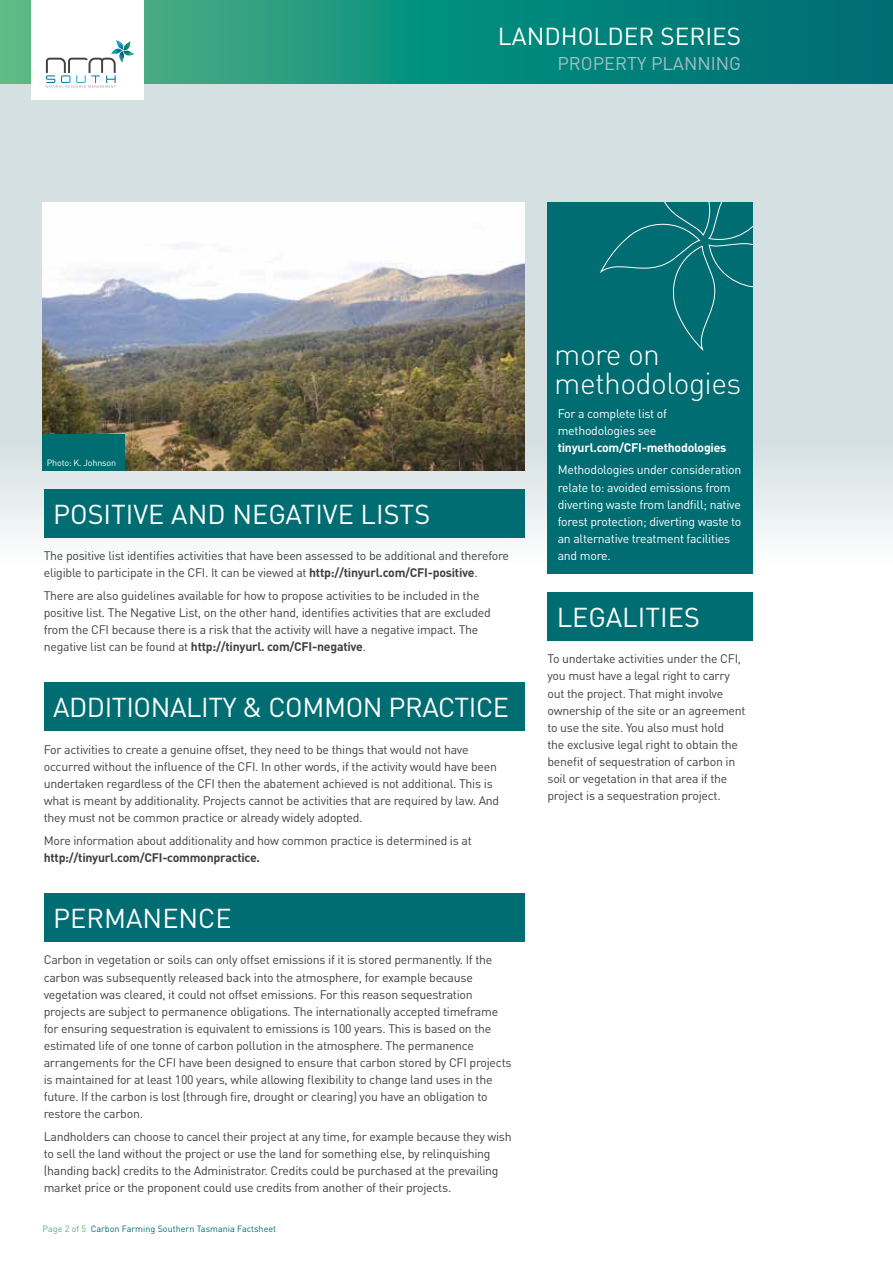
<style>
.page{position:relative;width:893px;height:1263px;background:#fff}
.page>*{position:absolute;margin:0;border:0;box-sizing:border-box;transform-origin:0 0}
.t1{font:300 30px/29px "DIN";letter-spacing:-.02em;color:#fff}
.t2{font:27px "DIN";color:#fff}
.t3{font:24.3px "DIN";color:#fff}
.t4{font:18.3px "DIN";color:#a3c1c6}
.t5{font:12.3px/17.1px "DIN";letter-spacing:-.02em;color:#414042}
.t6{font:12.3px/17.1px "DIN";letter-spacing:-.02em;color:#fff}
.t7{font:700 12.3px "DIN";letter-spacing:-.02em;color:#414042}
.t8{font:700 12.3px "DIN";letter-spacing:-.02em;color:#fff}
.t9{font:9px "DIN";color:#006d73}
.t10{font:9px "DIN";letter-spacing:-.02em;color:#fff}
.s1{font-weight:700}
.s2{color:#59b07b}
</style>
<div class="page">
<svg style="left:0;top:84px;width:893px;height:454px;fill:#d4e0e2"></svg>
<svg style="left:0;top:0;width:893px;height:84px"></svg>
<div style="left:31px;top:0;width:113px;height:99px;background:#fff"></div>
<svg style="left:46px;top:40px;width:88px;height:48px"></svg>
<div style="left:44px;top:489px;width:480px;height:48px;background:#006d73"></div>
<div style="left:44px;top:682px;width:480px;height:49px;background:#006d73"></div>
<div style="left:44px;top:893px;width:480px;height:49px;background:#006d73"></div>
<div style="left:547px;top:202px;width:206px;height:372px;background:#006d73"></div>
<svg style="left:600px;top:202px;width:153px;height:149px"></svg>
<div style="left:547px;top:592px;width:206px;height:49px;background:#006d73"></div>
<img style="left:43px;top:202px;width:481px;height:269px">
<div style="left:43px;top:435px;width:82px;height:36px;background:#006d73"></div>
<h3 class="t3" style="left:498px;top:21px;width:245px">LANDHOLDER SERIES</h3>
<h3 class="t4" style="left:557px;top:52px;width:185px">PROPERTY PLANNING</h3>
<p class="t10" style="left:47px;top:457px;width:71px">Photo: K. Johnson</p>
<h2 class="t2" style="left:53px;top:497px;width:379px">POSITIVE AND NEGATIVE LISTS</h2>
<p class="t5" style="left:44px;top:547px;width:467px">The positive list identifies activities that have been assessed to be additional and therefore eligible to participate in the CFI. It can be viewed at <span class="s1">http://tinyurl.com/CFI-positive</span>.</p>
<p class="t5" style="left:44px;top:586px;width:449px">There are also guidelines available for how to propose activities to be included in the positive list. The Negative List, on the other hand, identifies activities that are excluded from the CFI because there is a risk that the activity will have a negative impact. The negative list can be found at <span class="s1">http://tinyurl. com/CFI-negative</span>.</p>
<h2 class="t2" style="left:53px;top:691px;width:457px">ADDITIONALITY &amp; COMMON PRACTICE</h2>
<p class="t5" style="left:44px;top:740px;width:457px">For activities to create a genuine offset, they need to be things that would not have occurred without the influence of the CFI. In other words, if the activity would have been undertaken regardless of the CFI then the abatement achieved is not additional. This is what is meant by additionality. Projects cannot be activities that are required by law. And they must not be common practice or already widely adopted.</p>
<p class="t5" style="left:44px;top:831px;width:430px">More information about additionality and how common practice is determined is at</p>
<p class="t7" style="left:44px;top:849px;width:218px">http://tinyurl.com/CFI-commonpractice.</p>
<h2 class="t2" style="left:53px;top:901px;width:180px">PERMANENCE</h2>
<p class="t5" style="left:44px;top:951px;width:469px">Carbon in vegetation or soils can only offset emissions if it is stored permanently. If the carbon was subsequently released back into the atmosphere, for example because vegetation was cleared, it could not offset emissions. For this reason sequestration projects are subject to permanence obligations. The internationally accepted timeframe for ensuring sequestration is equivalent to emissions is 100 years. This is based on the estimated life of one tonne of carbon pollution in the atmosphere. The permanence arrangements for the CFI have been designed to ensure that carbon stored by CFI projects is maintained for at least 100 years, while allowing flexibility to change land uses in the future. If the carbon is lost (through fire, drought or clearing) you have an obligation to restore the carbon.</p>
<p class="t5" style="left:44px;top:1128px;width:469px">Landholders can choose to cancel their project at any time, for example because they wish to sell the land without the project or use the land for something else, by relinquishing (handing back) credits to the Administrator. Credits could be purchased at the prevailing market price or the proponent could use credits from another of their projects.</p>
<p class="t9" style="left:43px;top:1223px;width:235px"><span class="s2">Page 2 of 5</span> Carbon Farming Southern Tasmania Factsheet</p>
<h1 class="t1" style="left:554px;top:339px;width:188px">more on methodologies</h1>
<p class="t6" style="left:558px;top:404px;width:111px">For a complete list of methodologies see</p>
<p class="t8" style="left:558px;top:439px;width:170px">tinyurl.com/CFI-methodologies</p>
<p class="t6" style="left:558px;top:461px;width:185px">Methodologies under consideration relate to: avoided emissions from diverting waste from landfill; native forest protection; diverting waste to an alternative treatment facilities and more.</p>
<h2 class="t2" style="left:557px;top:600px;width:145px">LEGALITIES</h2>
<p class="t5" style="left:547px;top:650px;width:200px">To undertake activities under the CFI, you must have a legal right to carry out the project. That might involve ownership of the site or an agreement to use the site. You also must hold<br>the exclusive legal right to obtain the benefit of sequestration of carbon in soil or vegetation in that area if the project is a sequestration project.</p>
</div>
